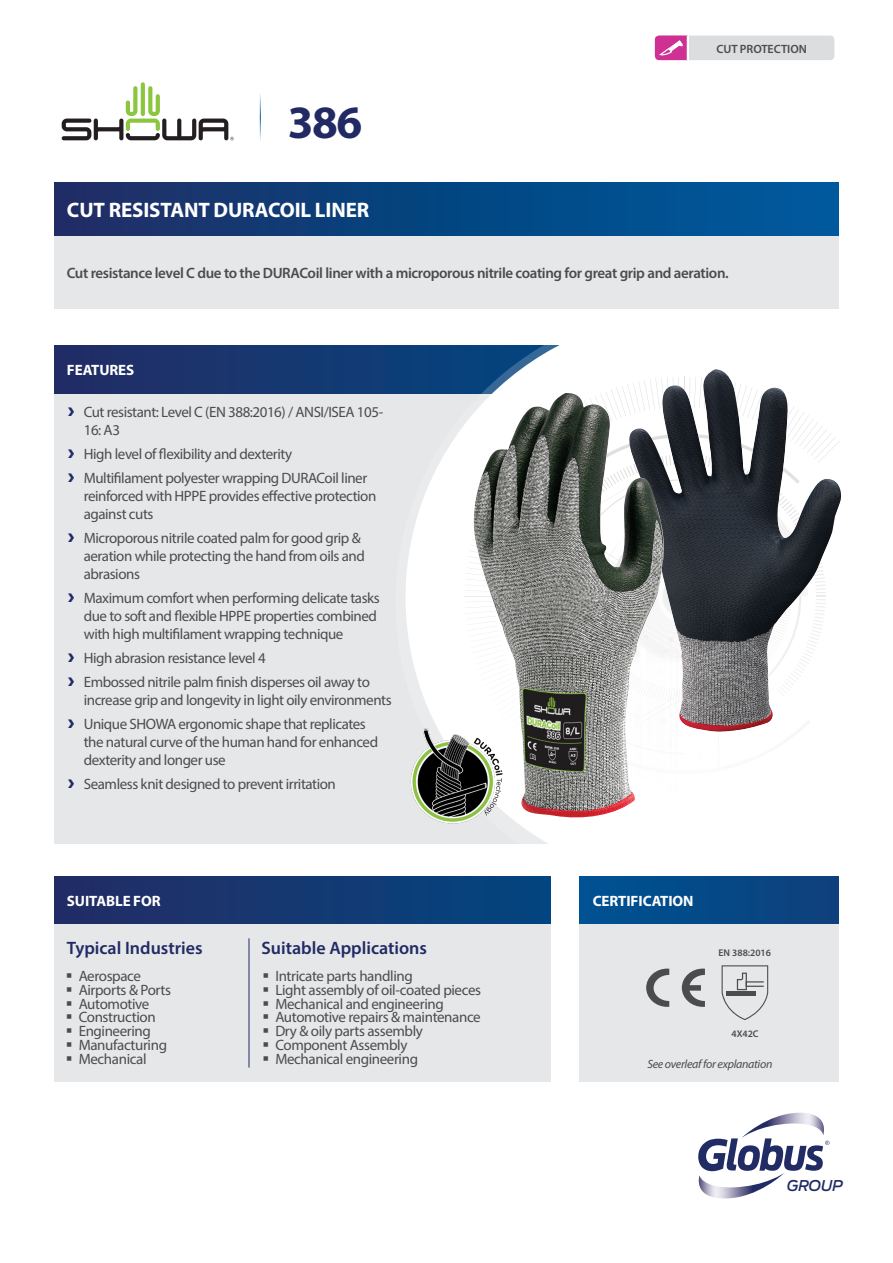
<style>
.page{position:relative;width:893px;height:1263px;background:#fff}
.page>*{position:absolute;margin:0;border:0;box-sizing:border-box;transform-origin:0 0}
.PRODUCT_NAME{font:700 46.5px "Myriad Pro";color:#222a64}
.SHORT_DESCRIPTION{font:700 21px "Myriad Pro";letter-spacing:-.005em;color:#fff}
.PANEL_SUB-HEAD{font:600 18px "Myriad Pro";color:#222a64}
.t1{font:15px/18px "Myriad Pro";letter-spacing:-.03em;color:#4b4c4d}
.LONG_DESCRIPTION{font:600 15px "Myriad Pro";letter-spacing:-.025em;color:#4b4c4d}
.PANEL_HEADING{font:700 15px "Myriad Pro";letter-spacing:-.005em;color:#fff}
.t2{font:italic 500 14.85px "Antenna";letter-spacing:-.005em;color:#212b64}
.t3{font:600 12px "Myriad Pro";letter-spacing:-.005em;color:#4b4c4d}
.t4{font:italic 12px "Myriad Pro";letter-spacing:-.025em;color:#4b4c4d}
.CERTIFICATION_TEXT{font:600 9.75px "Myriad Pro";color:#4b4c4d}
</style>
<div class="page">
<div style="left:54px;top:393px;width:778px;height:451px;background:#e6e7e9"></div>
<div style="left:54px;top:346px;width:586px;height:48px;background:#1b356e"></div>
<div style="left:54px;top:924px;width:496px;height:158px;background:#e6e7e9"></div>
<hr style="left:249px;top:938px;width:1px;height:129px;background:#222a64">
<div style="left:54px;top:876px;width:496px;height:48px;background:linear-gradient(to right,#242c64,#034580)"></div>
<div style="left:580px;top:876px;width:259px;height:48px;background:#044987"></div>
<svg style="left:141px;top:82px;width:4px;height:34px"></svg>
<svg style="left:62px;top:86px;width:172px;height:54px"></svg>
<hr style="left:260px;top:91px;width:1px;height:50px;background:#005292">
<svg style="left:395px;top:345px;width:437px;height:499px;fill:#fff"></svg>
<div style="left:635px;top:669px;width:9px;height:177px;background:#fff"></div>
<div style="left:618px;top:593px;width:18px;height:253px;background:#fff"></div>
<hr style="left:675px;top:687px;width:3px;height:159px;background:#231f20">
<hr style="left:669px;top:637px;width:3px;height:209px;background:#231f20">
<div style="left:658px;top:649px;width:8px;height:197px;background:#fff"></div>
<div style="left:646px;top:642px;width:18px;height:204px;background:#fff"></div>
<div style="left:465px;top:377px;width:367px;height:449px;background:#fff"></div>
<div style="left:634px;top:703px;width:114px;height:114px;background:#fff;border-radius:50%"></div>
<div style="left:655px;top:36px;width:179px;height:24px;background:#dcdddf;border-radius:4px"></div>
<svg style="left:655px;top:36px;width:34px;height:24px"></svg>
<div style="left:54px;top:183px;width:785px;height:53px;background:linear-gradient(to right,#1b2d64,#005c9f)"></div>
<div style="left:54px;top:236px;width:785px;height:72px;background:#e6e7e9"></div>
<div style="left:580px;top:924px;width:259px;height:158px;background:#e6e7e9"></div>
<svg style="left:722px;top:965px;width:46px;height:55px"></svg>
<svg style="left:682px;top:968px;width:23px;height:39px"></svg>
<svg style="left:646px;top:968px;width:23px;height:39px"></svg>
<svg style="left:698px;top:1113px;width:132px;height:86px"></svg>
<img style="left:403px;top:724px;width:103px;height:104px">
<img style="left:627px;top:369px;width:215px;height:365px">
<img style="left:470px;top:393px;width:197px;height:426px">
<p class="PRODUCT_NAME" style="left:288px;top:92px;width:76px">386</p>
<p class="SHORT_DESCRIPTION" style="left:67px;top:197px;width:304px">CUT RESISTANT DURACOIL LINER</p>
<p class="t3" style="left:740px;top:39px;width:92px">CUT PROTECTION</p>
<p class="t3" style="left:716px;top:41px;width:92px">CUT PROTECTION</p>
<p class="LONG_DESCRIPTION" style="left:67px;top:263px;width:663px">Cut resistance level C due to the DURACoil liner with a microporous nitrile coating for great grip and aeration.</p>
<p class="PANEL_HEADING" style="left:67px;top:360px;width:69px">FEATURES</p>
<p class="t1" style="left:84px;top:403px;width:301px">Cut resistant: Level C (EN 388:2016) / ANSI/ISEA 105-<br>16: A3</p>
<p class="t1" style="left:84px;top:445px;width:210px">High level of flexibility and dexterity</p>
<p class="t1" style="left:84px;top:469px;width:294px">Multifilament polyester wrapping DURACoil liner reinforced with HPPE provides effective protection against cuts</p>
<p class="t1" style="left:84px;top:529px;width:283px">Microporous nitrile coated palm for good grip &amp; aeration while protecting the hand from oils and abrasions</p>
<p class="t1" style="left:84px;top:589px;width:297px">Maximum comfort when performing delicate tasks due to soft and flexible HPPE properties combined with high multifilament wrapping technique</p>
<p class="t1" style="left:84px;top:649px;width:183px">High abrasion resistance level 4</p>
<p class="t1" style="left:84px;top:673px;width:309px">Embossed nitrile palm finish disperses oil away to increase grip and longevity in light oily environments</p>
<p class="t1" style="left:84px;top:715px;width:296px">Unique SHOWA ergonomic shape that replicates the natural curve of the human hand for enhanced dexterity and longer use</p>
<p class="t1" style="left:84px;top:775px;width:254px">Seamless knit designed to prevent irritation</p>
<p class="PANEL_HEADING" style="left:67px;top:891px;width:95px">SUITABLE FOR</p>
<p class="PANEL_HEADING" style="left:593px;top:891px;width:102px">CERTIFICATION</p>
<p class="PANEL_SUB-HEAD" style="left:67px;top:936px;width:137px">Typical Industries</p>
<p class="PANEL_SUB-HEAD" style="left:261px;top:936px;width:167px">Suitable Applications</p>
<p class="CERTIFICATION_TEXT" style="left:719px;top:947px;width:54px">EN 388:2016</p>
<p class="t1" style="left:79px;top:967px;width:64px">Aerospace</p>
<p class="t1" style="left:79px;top:980px;width:94px">Airports &amp; Ports</p>
<p class="t1" style="left:79px;top:994px;width:72px">Automotive</p>
<p class="t1" style="left:79px;top:1008px;width:78px">Construction</p>
<p class="t1" style="left:79px;top:1022px;width:74px">Engineering</p>
<p class="t1" style="left:79px;top:1036px;width:90px">Manufacturing</p>
<p class="t1" style="left:79px;top:1049px;width:69px">Mechanical</p>
<p class="t1" style="left:275px;top:967px;width:139px">Intricate parts handling</p>
<p class="t1" style="left:275px;top:980px;width:207px">Light assembly of oil-coated pieces</p>
<p class="t1" style="left:275px;top:994px;width:170px">Mechanical and engineering</p>
<p class="t1" style="left:275px;top:1008px;width:207px">Automotive repairs &amp; maintenance</p>
<p class="t1" style="left:275px;top:1022px;width:149px">Dry &amp; oily parts assembly</p>
<p class="t1" style="left:275px;top:1036px;width:134px">Component Assembly</p>
<p class="t1" style="left:275px;top:1049px;width:144px">Mechanical engineering</p>
<p class="CERTIFICATION_TEXT" style="left:731px;top:1027px;width:29px">4X42C</p>
<p class="t4" style="left:647px;top:1057px;width:127px">See overleaf for explanation</p>
<p class="t2" style="left:787px;top:1177px;width:58px">GROUP</p>
</div>
